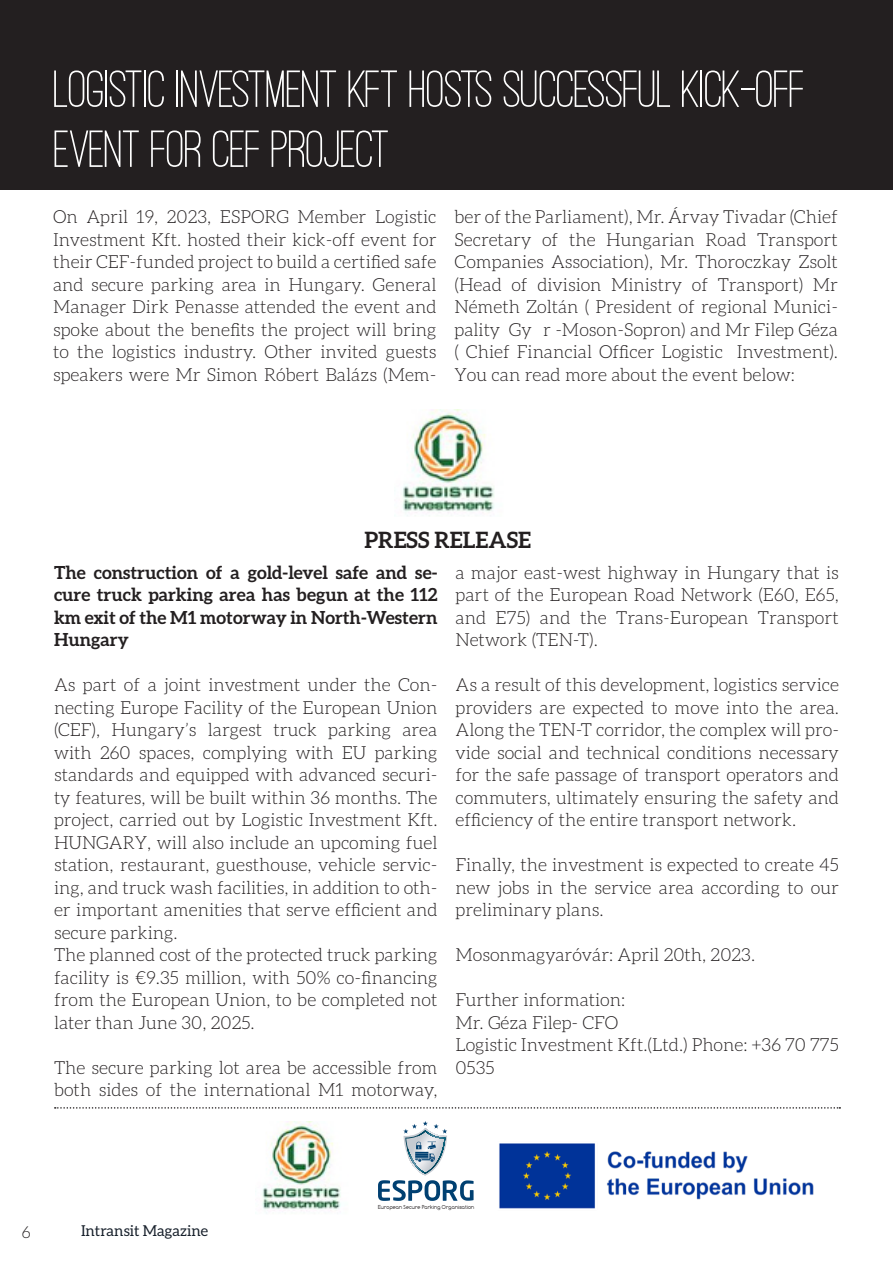
<style>
.page{position:relative;width:893px;height:1263px;background:#fff}
.page>*{position:absolute;margin:0;border:0;box-sizing:border-box;transform-origin:0 0}
.TEXT_TITLE{font:500 54px/60px "Ostrich Sans";letter-spacing:-.02em;color:#fff}
.t1{font:700 22.5px "Aleo";color:#231f20}
.t2{font:300 18px/22.5px "Aleo";color:#231f20;text-align:justify}
.t3{font:700 18px/22.5px "Aleo";color:#231f20;text-align:justify}
.t4{font:300 16.5px "Aleo";color:#231f20}
.t5{font:15px "Aleo";color:#17202b}
.t6{font:5.7px "Comfortaa";color:#231f20;scale:.95 1}
</style>
<div class="page">
<div style="left:0;top:0;width:893px;height:189px;background:#231f20"></div>
<img style="left:402px;top:409px;width:93px;height:107px">
<img style="left:262px;top:1122px;width:79px;height:89px">
<img style="left:499px;top:1143px;width:315px;height:66px">
<svg style="left:378px;top:1121px;width:96px;height:80px"></svg>
<svg style="left:55px;top:1107px;width:785px;height:2px"></svg>
<p class="TEXT_TITLE" style="left:54px;top:59px;width:753px">LOGISTIC INVESTMENT KFT HOSTS SUCCESSFUL KICK-OFF<br>EVENT FOR CEF PROJECT</p>
<p class="t2" style="left:53px;top:205px;width:385px">On April 19, 2023, ESPORG Member Logistic Investment Kft. hosted their kick-off event for their CEF-funded project to build a certified safe and secure parking area in Hungary. General Manager Dirk Penasse attended the event and spoke about the benefits the project will bring to the logistics industry. Other invited guests speakers were Mr Simon Róbert Balázs (Mem-</p>
<p class="t2" style="left:454px;top:205px;width:385px">ber of the Parliament), Mr. Árvay Tivadar (Chief Secretary of the Hungarian Road Transport Companies Association), Mr. Thoroczkay Zsolt (Head of division Ministry of Transport) Mr Németh Zoltán ( President of regional Munici&shy;pality Győr -Moson-Sopron) and Mr Filep Géza ( Chief Financial Officer Logistic Investment).<br>You can read more about the event below:</p>
<p class="t1" style="left:364px;top:527px;width:168px">PRESS RELEASE</p>
<p class="t3" style="left:54px;top:560px;width:385px">The construction of a gold-level safe and se&shy;cure truck parking area has begun at the 112 km exit of the M1 motorway in North-Western Hungary</p>
<p class="t2" style="left:54px;top:673px;width:385px">As part of a joint investment under the Con&shy;necting Europe Facility of the European Union (CEF), Hungary’s largest truck parking area with 260 spaces, complying with EU parking standards and equipped with advanced securi&shy;ty features, will be built within 36 months. The project, carried out by Logistic Investment Kft.<br>HUNGARY, will also include an upcoming fuel station, restaurant, guesthouse, vehicle servic&shy;ing, and truck wash facilities, in addition to oth&shy;er important amenities that serve efficient and secure parking.</p>
<p class="t2" style="left:54px;top:943px;width:385px">The planned cost of the protected truck parking facility is €9.35 million, with 50% co-financing from the European Union, to be completed not later than June 30, 2025.</p>
<p class="t2" style="left:54px;top:1056px;width:385px">The secure parking lot area be accessible from both sides of the international M1 motorway,</p>
<p class="t2" style="left:455px;top:561px;width:385px">a major east-west highway in Hungary that is part of the European Road Network (E60, E65, and E75) and the Trans-European Transport Network (TEN-T).</p>
<p class="t2" style="left:455px;top:673px;width:385px">As a result of this development, logistics service providers are expected to move into the area.<br>Along the TEN-T corridor, the complex will pro&shy;vide social and technical conditions necessary for the safe passage of transport operators and commuters, ultimately ensuring the safety and efficiency of the entire transport network.</p>
<p class="t2" style="left:455px;top:853px;width:385px">Finally, the investment is expected to create 45 new jobs in the service area according to our preliminary plans.</p>
<p class="t2" style="left:455px;top:943px;width:301px">Mosonmagyaróvár: April 20th, 2023.</p>
<p class="t2" style="left:455px;top:988px;width:171px">Further information:</p>
<p class="t2" style="left:455px;top:1011px;width:164px">Mr. Géza Filep- CFO</p>
<p class="t2" style="left:455px;top:1033px;width:385px">Logistic Investment Kft.(Ltd.) Phone: +36 70 775<br>0535</p>
<p class="t4" style="left:22px;top:1223px;width:10px">6</p>
<p class="t5" style="left:81px;top:1222px;width:129px">Intransit Magazine</p>
<p class="t6" style="left:378px;top:1204px;width:103px">European Secure Parking Organisation</p>
</div>
